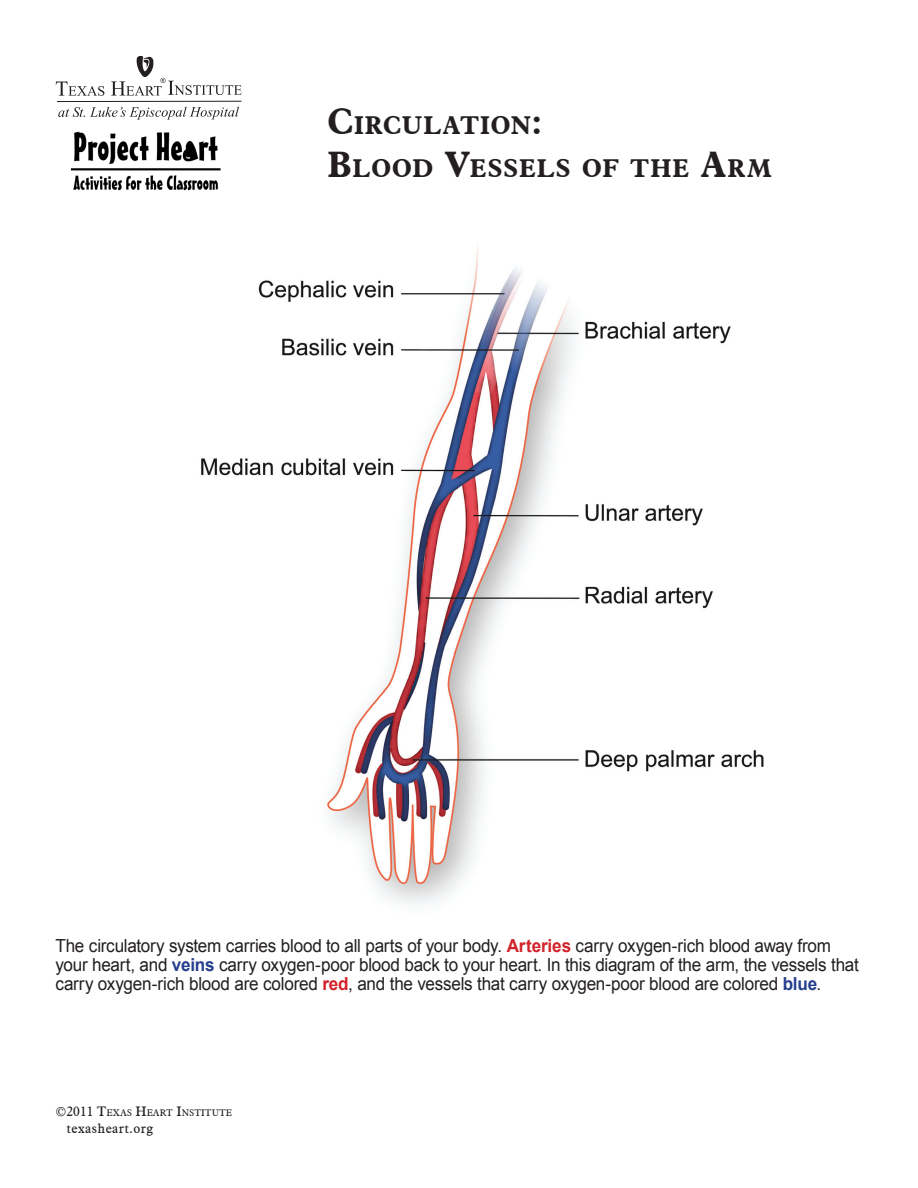
<style>
.page{position:relative;width:918px;height:1188px;background:#fff}
.page>*{position:absolute;margin:0;border:0;box-sizing:border-box;transform-origin:0 0}
.t1{font:700 25.2px "Aldine 721 BT";letter-spacing:.03em;color:#231f20}
.body_TNR{font:18px/18.8px "Arial";letter-spacing:-.015em;color:#231f20;scale:.95 1}
.t2{font:13.5px "Aldine 721 BT";letter-spacing:.035em;color:#231f20}
.t3{font:9.45px "Aldine 721 BT";color:#231f20}
.s1{font-size:36px}
.s2{font-weight:700;color:#d1232a}
.s3{font-weight:700;color:#253f8e}
.s4{font-size:13.5px}
</style>
<div class="page">
<svg style="left:56px;top:56px;width:186px;height:64px"></svg>
<img style="left:71px;top:131px;width:150px;height:60px">
<img style="left:201px;top:246px;width:563px;height:658px">
<p class="t1" style="left:327px;top:110px;width:217px"><span class="s1">C</span>IRCULATION<span class="s1">:</span></p>
<p class="t1" style="left:327px;top:153px;width:446px"><span class="s1">B</span>LOOD <span class="s1">V</span>ESSELS OF THE <span class="s1">A</span>RM</p>
<p class="body_TNR" style="left:56px;top:937px;width:847px">The circulatory system carries blood to all parts of your body. <span class="s2">Arteries</span> carry oxygen-rich blood away from your heart, and <span class="s3">veins</span> carry oxygen-poor blood back to your heart. In this diagram of the arm, the vessels that carry oxygen-rich blood are colored <span class="s2">red</span>, and the vessels that carry oxygen-poor blood are colored <span class="s3">blue</span>.</p>
<p class="t3" style="left:56px;top:1107px;width:178px"><span class="s4">©2011</span> <span class="s4">T</span>EXAS <span class="s4">H</span>EART <span class="s4">I</span>NSTITUTE</p>
<p class="t2" style="left:67px;top:1119px;width:88px">texasheart.org</p>
</div>
